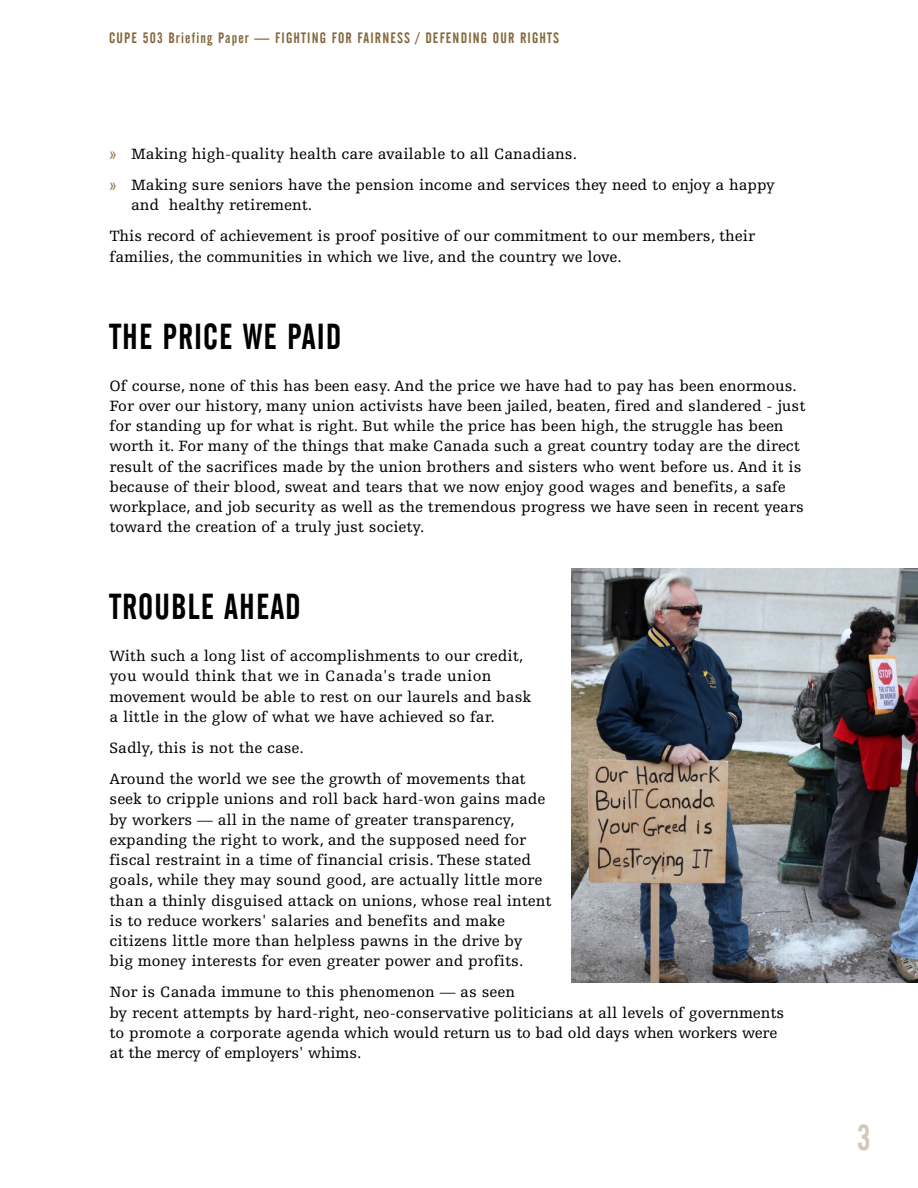
<style>
.page{position:relative;width:918px;height:1188px;background:#fff}
.page>*{position:absolute;margin:0;border:0;box-sizing:border-box;transform-origin:0 0}
.sub_good{font:36px "Alternate Gothic No 2 TL";letter-spacing:.03em;color:#000}
.t1{font:36px "Alternate Gothic No 2 TL";color:#d3c9b9}
.last_good{font:15.75px/20.2px "Egyptienne F";color:#000}
.body{font:15.75px/20.2px "Egyptienne F";color:#000}
.t2{font:15px "Alternate Gothic No 2 TL";letter-spacing:.08em;color:#85683c}
.s1{color:#85683c}
</style>
<div class="page">
<img style="left:572px;top:568px;width:346px;height:415px">
<p class="t2" style="left:109px;top:30px;width:452px">CUPE 503 Briefing Paper — FIGHTING FOR FAIRNESS / DEFENDING OUR RIGHTS</p>
<p class="body" style="left:110px;top:144px;width:469px"><span class="s1">»</span> Making high-quality health care available to all Canadians.</p>
<p class="body" style="left:131px;top:175px;width:645px;text-indent:-22px"><span class="s1">»</span> Making sure seniors have the pension income and services they need to enjoy a happy and healthy retirement.</p>
<p class="last_good" style="left:110px;top:226px;width:647px">This record of achievement is proof positive of our commitment to our members, their families, the communities in which we live, and the country we love.</p>
<p class="sub_good" style="left:110px;top:316px;width:233px">THE PRICE WE PAID</p>
<p class="last_good" style="left:110px;top:376px;width:698px">Of course, none of this has been easy. And the price we have had to pay has been enormous.<br>For over our history, many union activists have been jailed, beaten, fired and slandered - just for standing up for what is right. But while the price has been high, the struggle has been worth it. For many of the things that make Canada such a great country today are the direct result of the sacrifices made by the union brothers and sisters who went before us. And it is because of their blood, sweat and tears that we now enjoy good wages and benefits, a safe workplace, and job security as well as the tremendous progress we have seen in recent years toward the creation of a truly just society.</p>
<p class="sub_good" style="left:110px;top:587px;width:193px">TROUBLE AHEAD</p>
<p class="body" style="left:110px;top:646px;width:423px">With such a long list of accomplishments to our credit, you would think that we in Canada's trade union movement would be able to rest on our laurels and bask a little in the glow of what we have achieved so far.</p>
<p class="body" style="left:110px;top:738px;width:196px">Sadly, this is not the case.</p>
<p class="body" style="left:110px;top:769px;width:444px">Around the world we see the growth of movements that seek to cripple unions and roll back hard-won gains made by workers — all in the name of greater transparency, expanding the right to work, and the supposed need for fiscal restraint in a time of financial crisis. These stated goals, while they may sound good, are actually little more than a thinly disguised attack on unions, whose real intent is to reduce workers' salaries and benefits and make citizens little more than helpless pawns in the drive by<br>big money interests for even greater power and profits.</p>
<p class="last_good" style="left:110px;top:982px;width:676px">Nor is Canada immune to this phenomenon — as seen<br>by recent attempts by hard-right, neo-conservative politicians at all levels of governments to promote a corporate agenda which would return us to bad old days when workers were at the mercy of employers' whims.</p>
<h1 class="t1" style="left:857px;top:1118px;width:15px">3</h1>
</div>
